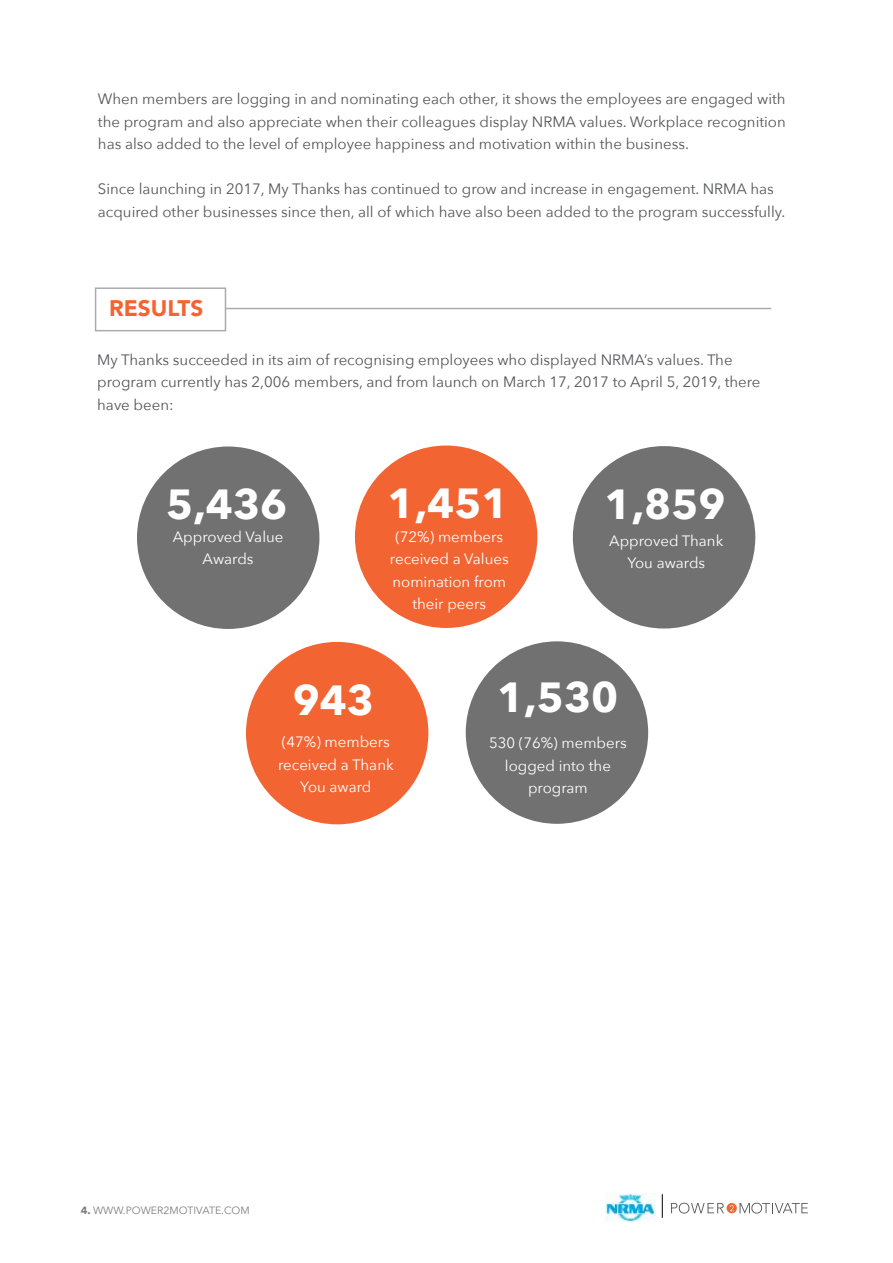
<style>
.page{position:relative;width:893px;height:1263px;background:#fff}
.page>*{position:absolute;margin:0;border:0;box-sizing:border-box;transform-origin:0 0}
.t1{font:700 42px "Avenir Next";color:#fff}
.t2{font:900 22.5px "Avenir";color:#f26533}
.t3{font:15px/22.5px "Avenir Next";color:#55565a}
.t4{font:15px/22.5px "Avenir Next";color:#fff;text-align:center}
.t5{font:10.5px "Avenir Next";color:#7e7f82}
.s1{font-weight:700}
</style>
<div class="page">
<div style="left:355px;top:445px;width:182px;height:183px;background:#f26533;border-radius:50%"></div>
<div style="left:137px;top:446px;width:182px;height:183px;background:#717172;border-radius:50%"></div>
<div style="left:573px;top:446px;width:182px;height:182px;background:#717172;border-radius:50%"></div>
<hr style="left:226px;top:308px;width:545px;height:1px;background:#4b4b4d">
<div style="left:246px;top:642px;width:182px;height:182px;background:#f26533;border-radius:50%"></div>
<div style="left:466px;top:641px;width:182px;height:183px;background:#717172;border-radius:50%"></div>
<svg style="left:671px;top:1203px;width:53px;height:10px"></svg>
<div style="left:727px;top:1203px;width:10px;height:10px;background:#f26533;border-radius:50%"></div>
<svg style="left:730px;top:1203px;width:78px;height:10px"></svg>
<svg style="left:662px;top:1194px;width:1px;height:24px"></svg>
<img style="left:606px;top:1193px;width:50px;height:28px">
<p class="t3" style="left:98px;top:87px;width:689px;text-align:justify">When members are logging in and nominating each other, it shows the employees are engaged with the program and also appreciate when their colleagues display NRMA values. Workplace recognition has also added to the level of employee happiness and motivation within the business.</p>
<p class="t3" style="left:98px;top:177px;width:689px">Since launching in 2017, My Thanks has continued to grow and increase in engagement. NRMA has acquired other businesses since then, all of which have also been added to the program successfully.</p>
<h2 class="t2" style="left:109px;top:289px;width:96px">RESULTS</h2>
<p class="t3" style="left:97px;top:348px;width:665px">My Thanks succeeded in its aim of recognising employees who displayed NRMA’s values. The program currently has 2,006 members, and from launch on March 17, 2017 to April 5, 2019, there have been:</p>
<h1 class="t1" style="left:166px;top:468px;width:123px">5,436</h1>
<h1 class="t1" style="left:388px;top:467px;width:123px">1,451</h1>
<h1 class="t1" style="left:605px;top:468px;width:123px">1,859</h1>
<p class="t4" style="left:173px;top:525px;width:112px">Approved Value<br>Awards</p>
<p class="t4" style="left:390px;top:525px;width:120px">(72%) members received a Values nomination from their peers</p>
<p class="t4" style="left:609px;top:529px;width:116px">Approved Thank<br>You awards</p>
<h1 class="t1" style="left:293px;top:664px;width:83px">943</h1>
<p class="t4" style="left:278px;top:730px;width:117px">(47%) members received a Thank<br>You award</p>
<h1 class="t1" style="left:497px;top:661px;width:123px">1,530</h1>
<p class="t4" style="left:489px;top:731px;width:139px">530 (76%) members logged into the program</p>
<p class="t5" style="left:81px;top:1201px;width:170px"><span class="s1">4.</span> WWW.POWER2MOTIVATE.COM</p>
</div>
